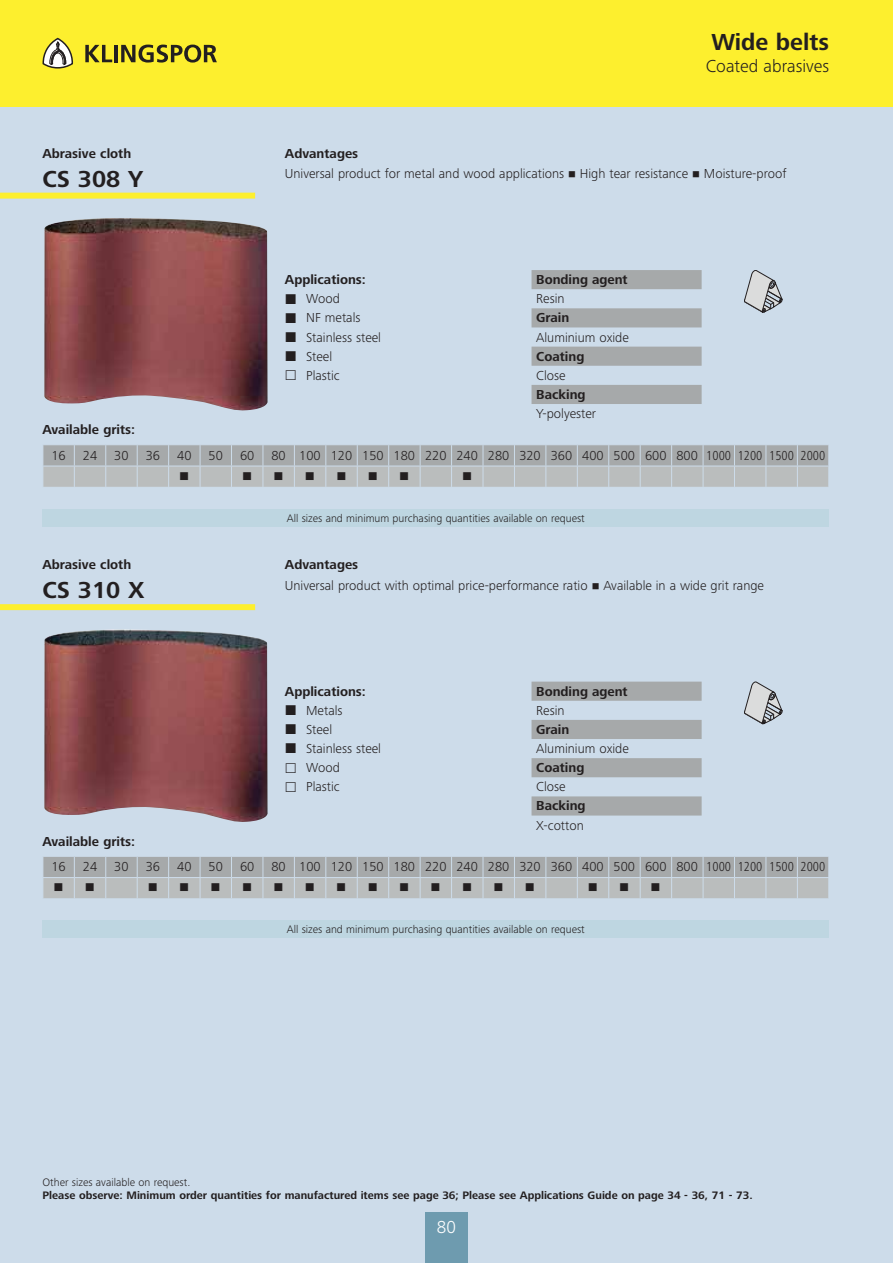
<style>
.page{position:relative;width:893px;height:1263px;background:#fff}
.page>*{position:absolute;margin:0;border:0;box-sizing:border-box;transform-origin:0 0}
.t1{font:700 24px "Frutiger Next LTW1 G";color:#231f20}
.t2{font:300 18px "Frutiger Next LTW1 G";color:#231f20}
.t3{font:300 18px "Frutiger Next LTW1 G";color:#fff}
.t4{font:300 13.5px/19.2px "Frutiger Next LTW1 G";color:#231f20}
.t5{font:700 13.5px "Frutiger Next LTW1 G";color:#231f20}
.t6{font:300 11.25px "Frutiger Next LTW1 G";color:#231f20}
.t7{font:700 11.25px "Frutiger Next LTW1 G";color:#231f20}
.s1{font-stretch:condensed}
</style>
<div class="page">
<div style="left:0;top:106px;width:893px;height:1157px;background:#cddcea"></div>
<div style="left:425px;top:1212px;width:43px;height:51px;background:#6e9baf"></div>
<div style="left:0;top:0;width:893px;height:106px;background:#fdef2e"></div>
<svg style="left:85px;top:45px;width:27px;height:17px"></svg>
<hr style="left:114px;top:45px;width:4px;height:17px;background:#231f20">
<svg style="left:121px;top:45px;width:96px;height:18px"></svg>
<svg style="left:43px;top:38px;width:30px;height:31px"></svg>
<svg style="left:744px;top:270px;width:38px;height:43px"></svg>
<div style="left:0;top:193px;width:255px;height:6px;background:#fdef2e"></div>
<img style="left:44px;top:218px;width:224px;height:193px">
<div style="left:43px;top:509px;width:786px;height:17px;background:#bed6e1"></div>
<div style="left:531px;top:270px;width:171px;height:19px;background:#a6a9aa"></div>
<div style="left:531px;top:308px;width:171px;height:19px;background:#a6a9aa"></div>
<div style="left:531px;top:347px;width:171px;height:19px;background:#a6a9aa"></div>
<div style="left:531px;top:385px;width:171px;height:19px;background:#a6a9aa"></div>
<svg style="left:744px;top:682px;width:38px;height:43px"></svg>
<div style="left:0;top:604px;width:255px;height:6px;background:#fdef2e"></div>
<img style="left:44px;top:629px;width:224px;height:193px">
<div style="left:43px;top:921px;width:786px;height:17px;background:#bed6e1"></div>
<div style="left:531px;top:682px;width:171px;height:19px;background:#a6a9aa"></div>
<div style="left:531px;top:720px;width:171px;height:19px;background:#a6a9aa"></div>
<div style="left:531px;top:758px;width:171px;height:19px;background:#a6a9aa"></div>
<div style="left:531px;top:796px;width:171px;height:19px;background:#a6a9aa"></div>
<svg style="left:43px;top:445px;width:786px;height:42px;background:#b1b5b7"></svg>
<svg style="left:43px;top:856px;width:786px;height:43px;background:#b2b6b8"></svg>
<p class="t5" style="left:43px;top:147px;width:90px">Abrasive cloth</p>
<h1 class="t1" style="left:43px;top:167px;width:102px">CS 308 Y</h1>
<h1 class="t1" style="left:711px;top:31px;width:119px">Wide belts</h1>
<h2 class="t2" style="left:706px;top:57px;width:125px">Coated abrasives</h2>
<p class="t5" style="left:285px;top:147px;width:75px">Advantages</p>
<p class="t4" style="left:285px;top:165px;width:503px">Universal product for metal and wood applications High tear resistance Moisture-proof</p>
<p class="t5" style="left:285px;top:273px;width:82px">Applications:</p>
<p class="t4" style="left:306px;top:290px;width:76px">Wood<br>NF metals<br>Stainless steel<br>Steel<br>Plastic</p>
<p class="t5" style="left:536px;top:273px;width:93px">Bonding agent</p>
<p class="t4" style="left:536px;top:290px;width:30px">Resin</p>
<p class="t5" style="left:536px;top:311px;width:35px">Grain</p>
<p class="t4" style="left:536px;top:328px;width:94px">Aluminium oxide</p>
<p class="t5" style="left:536px;top:350px;width:50px">Coating</p>
<p class="t4" style="left:536px;top:366px;width:31px">Close</p>
<p class="t5" style="left:536px;top:388px;width:51px">Backing</p>
<p class="t4" style="left:536px;top:405px;width:61px">Y-polyester</p>
<p class="t5" style="left:43px;top:423px;width:94px">Available grits:</p>
<p class="t4" style="left:51px;top:446px;width:16px">16</p>
<p class="t4" style="left:83px;top:446px;width:16px">24</p>
<p class="t4" style="left:114px;top:446px;width:16px">30</p>
<p class="t4" style="left:146px;top:446px;width:16px">36</p>
<p class="t4" style="left:177px;top:446px;width:16px">40</p>
<p class="t4" style="left:209px;top:446px;width:16px">50</p>
<p class="t4" style="left:240px;top:446px;width:16px">60</p>
<p class="t4" style="left:271px;top:446px;width:555px">80 100 120 150 180 220 240 280 320 360 400 500 600 800 <span class="s1">1000 1200 1500 2000</span></p>
<p class="t5" style="left:43px;top:558px;width:90px">Abrasive cloth</p>
<h1 class="t1" style="left:43px;top:579px;width:103px">CS 310 X</h1>
<p class="t6" style="left:287px;top:512px;width:299px">All sizes and minimum purchasing quantities available on request</p>
<p class="t5" style="left:285px;top:558px;width:75px">Advantages</p>
<p class="t4" style="left:285px;top:576px;width:481px">Universal product with optimal price-performance ratio Available in a wide grit range</p>
<p class="t5" style="left:285px;top:685px;width:82px">Applications:</p>
<p class="t4" style="left:306px;top:701px;width:76px">Metals<br>Steel<br>Stainless steel<br>Wood<br>Plastic</p>
<p class="t5" style="left:536px;top:685px;width:93px">Bonding agent</p>
<p class="t4" style="left:536px;top:701px;width:30px">Resin</p>
<p class="t5" style="left:536px;top:723px;width:35px">Grain</p>
<p class="t4" style="left:536px;top:739px;width:94px">Aluminium oxide</p>
<p class="t5" style="left:536px;top:761px;width:50px">Coating</p>
<p class="t4" style="left:536px;top:778px;width:31px">Close</p>
<p class="t5" style="left:536px;top:799px;width:51px">Backing</p>
<p class="t4" style="left:536px;top:816px;width:49px">X-cotton</p>
<p class="t5" style="left:43px;top:835px;width:94px">Available grits:</p>
<p class="t4" style="left:51px;top:858px;width:16px">16</p>
<p class="t4" style="left:83px;top:858px;width:16px">24</p>
<p class="t4" style="left:114px;top:858px;width:16px">30</p>
<p class="t4" style="left:146px;top:858px;width:16px">36</p>
<p class="t4" style="left:177px;top:858px;width:16px">40</p>
<p class="t4" style="left:209px;top:858px;width:16px">50</p>
<p class="t4" style="left:240px;top:858px;width:16px">60</p>
<p class="t4" style="left:271px;top:858px;width:555px">80 100 120 150 180 220 240 280 320 360 400 500 600 800 <span class="s1">1000 1200 1500 2000</span></p>
<p class="t6" style="left:287px;top:924px;width:299px">All sizes and minimum purchasing quantities available on request</p>
<p class="t6" style="left:43px;top:1176px;width:149px">Other sizes available on request.</p>
<p class="t7" style="left:43px;top:1190px;width:712px">Please observe: Minimum order quantities for manufactured items see page 36; Please see Applications Guide on page 34 - 36, 71 - 73.</p>
<h2 class="t3" style="left:437px;top:1219px;width:21px">80</h2>
</div>
